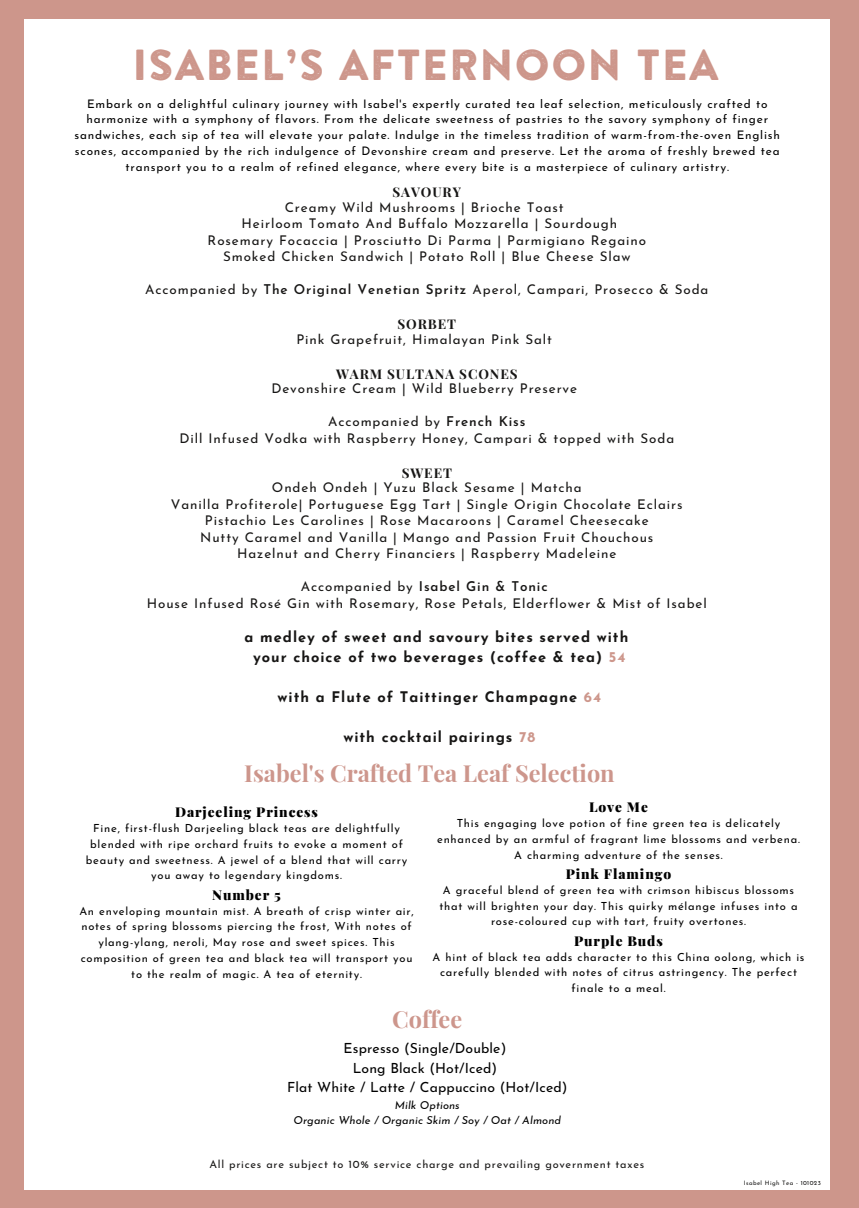
<style>
.page{position:relative;width:859px;height:1208px;background:#fff}
.page>*{position:absolute;margin:0;border:0;box-sizing:border-box;transform-origin:0 0}
.t1{font:43.3px "Brandon Printed One";letter-spacing:.005em;color:#cd968b}
.t2{font:700 23.5px "Playfair Display";color:#cd968c}
.t3{font:700 14.6px "Josefin Sans";letter-spacing:.07em;color:#171615}
.t4{font:14px "Josefin Sans";letter-spacing:.01em;color:#000}
.t5{font:900 13.6px "Playfair Display";letter-spacing:.07em;color:#000}
.t6{font:13.4px "Josefin Sans";letter-spacing:.07em;color:#171615}
.t7{font:700 13.4px "Playfair Display";letter-spacing:.07em;color:#171615}
.t8{font:600 13.4px "Josefin Sans";letter-spacing:.07em;color:#171615}
.t9{font:11.8px/15.7px "Josefin Sans";letter-spacing:.07em;color:#000;text-align:center}
.t10{font:11.2px/15.7px "Josefin Sans";letter-spacing:.07em;color:#000;text-align:center}
.t11{font:11px "Josefin Sans";letter-spacing:.07em;color:#171615}
.t12{font:italic 11px "Josefin Sans";letter-spacing:.01em;color:#000}
.t13{font:6.1px "Josefin Sans";letter-spacing:.07em;color:#171615}
.s1{font-weight:600}
.s2{font-weight:400}
.s3{color:#cd968b}
</style>
<div class="page">
<div style="left:0;top:0;width:24px;height:1207px;background:#cd968b"></div>
<div style="left:830px;top:0;width:29px;height:1207px;background:#cd968b"></div>
<div style="left:5px;top:0;width:854px;height:19px;background:#cd968b"></div>
<div style="left:24px;top:1190px;width:810px;height:17px;background:#cd968b"></div>
<p class="t1" style="left:132px;top:33px;width:588px">ISABEL’S AFTERNOON TEA</p>
<p class="t9" style="left:75px;top:97px;width:707px">Embark on a delightful culinary journey with Isabel's expertly curated tea leaf selection, meticulously crafted to harmonize with a symphony of flavors. From the delicate sweetness of pastries to the savory symphony of finger sandwiches, each sip of tea will elevate your palate. Indulge in the timeless tradition of warm-from-the-oven English scones, accompanied by the rich indulgence of Devonshire cream and preserve. Let the aroma of freshly brewed tea transport you to a realm of refined elegance, where every bite is a masterpiece of culinary artistry.</p>
<p class="t7" style="left:392px;top:183px;width:70px">SAVOURY</p>
<p class="t6" style="left:285px;top:201px;width:280px">Creamy Wild Mushrooms | Brioche Toast</p>
<p class="t6" style="left:241px;top:218px;width:377px">Heirloom Tomato And Buffalo Mozzarella | Sourdough</p>
<p class="t6" style="left:208px;top:234px;width:440px">Rosemary Focaccia | Prosciutto Di Parma | Parmigiano Regaino</p>
<p class="t6" style="left:223px;top:251px;width:409px">Smoked Chicken Sandwich | Potato Roll | Blue Cheese Slaw</p>
<p class="t6" style="left:145px;top:284px;width:564px">Accompanied by <span class="s1">The Original Venetian Spritz</span> Aperol, Campari, Prosecco &amp; Soda</p>
<p class="t7" style="left:397px;top:315px;width:60px">SORBET</p>
<p class="t6" style="left:296px;top:333px;width:257px">Pink Grapefruit, Himalayan Pink Salt</p>
<p class="t7" style="left:336px;top:364px;width:183px">WARM SULTANA SCONES</p>
<p class="t6" style="left:271px;top:383px;width:307px">Devonshire Cream | Wild Blueberry Preserve</p>
<p class="t6" style="left:328px;top:416px;width:199px">Accompanied by <span class="s1">French Kiss</span></p>
<p class="t6" style="left:179px;top:432px;width:496px">Dill Infused Vodka with Raspberry Honey, Campari &amp; topped with Soda</p>
<p class="t7" style="left:402px;top:463px;width:52px">SWEET</p>
<p class="t6" style="left:272px;top:482px;width:311px">Ondeh Ondeh | Yuzu Black Sesame | Matcha</p>
<p class="t6" style="left:171px;top:498px;width:513px">Vanilla Profiterole| Portuguese Egg Tart | Single Origin Chocolate Eclairs</p>
<p class="t6" style="left:205px;top:515px;width:445px">Pistachio Les Carolines | Rose Macaroons | Caramel Cheesecake</p>
<p class="t6" style="left:200px;top:531px;width:455px">Nutty Caramel and Vanilla | Mango and Passion Fruit Chouchous</p>
<p class="t6" style="left:237px;top:548px;width:381px">Hazelnut and Cherry Financiers | Raspberry Madeleine</p>
<p class="t8" style="left:301px;top:581px;width:248px"><span class="s2">Accompanied by</span> Isabel Gin &amp; Tonic</p>
<p class="t6" style="left:147px;top:597px;width:561px">House Infused Rosé Gin with Rosemary, Rose Petals, Elderflower &amp; Mist of Isabel</p>
<p class="t3" style="left:245px;top:631px;width:385px">a medley of sweet and savoury bites served with</p>
<p class="t3" style="left:253px;top:651px;width:374px">your choice of two beverages (coffee &amp; tea) <span class="s3">54</span></p>
<p class="t3" style="left:277px;top:691px;width:325px">with a Flute of Taittinger Champagne <span class="s3">64</span></p>
<p class="t3" style="left:343px;top:731px;width:193px">with cocktail pairings <span class="s3">78</span></p>
<p class="t2" style="left:244px;top:756px;width:372px">Isabel's Crafted Tea Leaf Selection</p>
<p class="t5" style="left:175px;top:802px;width:144px">Darjeeling Princess</p>
<p class="t10" style="left:86px;top:821px;width:323px">Fine, first-flush Darjeeling black teas are delightfully blended with ripe orchard fruits to evoke a moment of beauty and sweetness. A jewel of a blend that will carry you away to legendary kingdoms.</p>
<p class="t5" style="left:212px;top:885px;width:70px">Number 5</p>
<p class="t10" style="left:79px;top:904px;width:336px">An enveloping mountain mist. A breath of crisp winter air, notes of spring blossoms piercing the frost, With notes of ylang-ylang, neroli, May rose and sweet spices. This composition of green tea and black tea will transport you to the realm of magic. A tea of eternity.</p>
<p class="t5" style="left:589px;top:797px;width:60px">Love Me</p>
<p class="t10" style="left:437px;top:816px;width:364px">This engaging love potion of fine green tea is delicately enhanced by an armful of fragrant lime blossoms and verbena.<br>A charming adventure of the senses.</p>
<p class="t5" style="left:566px;top:864px;width:107px">Pink Flamingo</p>
<p class="t10" style="left:439px;top:883px;width:359px">A graceful blend of green tea with crimson hibiscus blossoms that will brighten your day. This quirky mélange infuses into a rose-coloured cup with tart, fruity overtones.</p>
<p class="t5" style="left:574px;top:931px;width:90px">Purple Buds</p>
<p class="t10" style="left:432px;top:950px;width:373px">A hint of black tea adds character to this China oolong, which is carefully blended with notes of citrus astringency. The perfect finale to a meal.</p>
<p class="t2" style="left:392px;top:1002px;width:72px">Coffee</p>
<p class="t4" style="left:344px;top:1042px;width:164px">Espresso (Single/Double)</p>
<p class="t4" style="left:353px;top:1062px;width:146px">Long Black (Hot/Iced)</p>
<p class="t4" style="left:287px;top:1081px;width:282px">Flat White / Latte / Cappuccino (Hot/Iced)</p>
<p class="t12" style="left:395px;top:1100px;width:67px">Milk Options</p>
<p class="t12" style="left:293px;top:1115px;width:269px">Organic Whole / Organic Skim / Soy / Oat / Almond</p>
<p class="t11" style="left:209px;top:1160px;width:436px">All prices are subject to 10% service charge and prevailing government taxes</p>
<p class="t13" style="left:744px;top:1180px;width:79px">Isabel High Tea - 101023</p>
</div>
